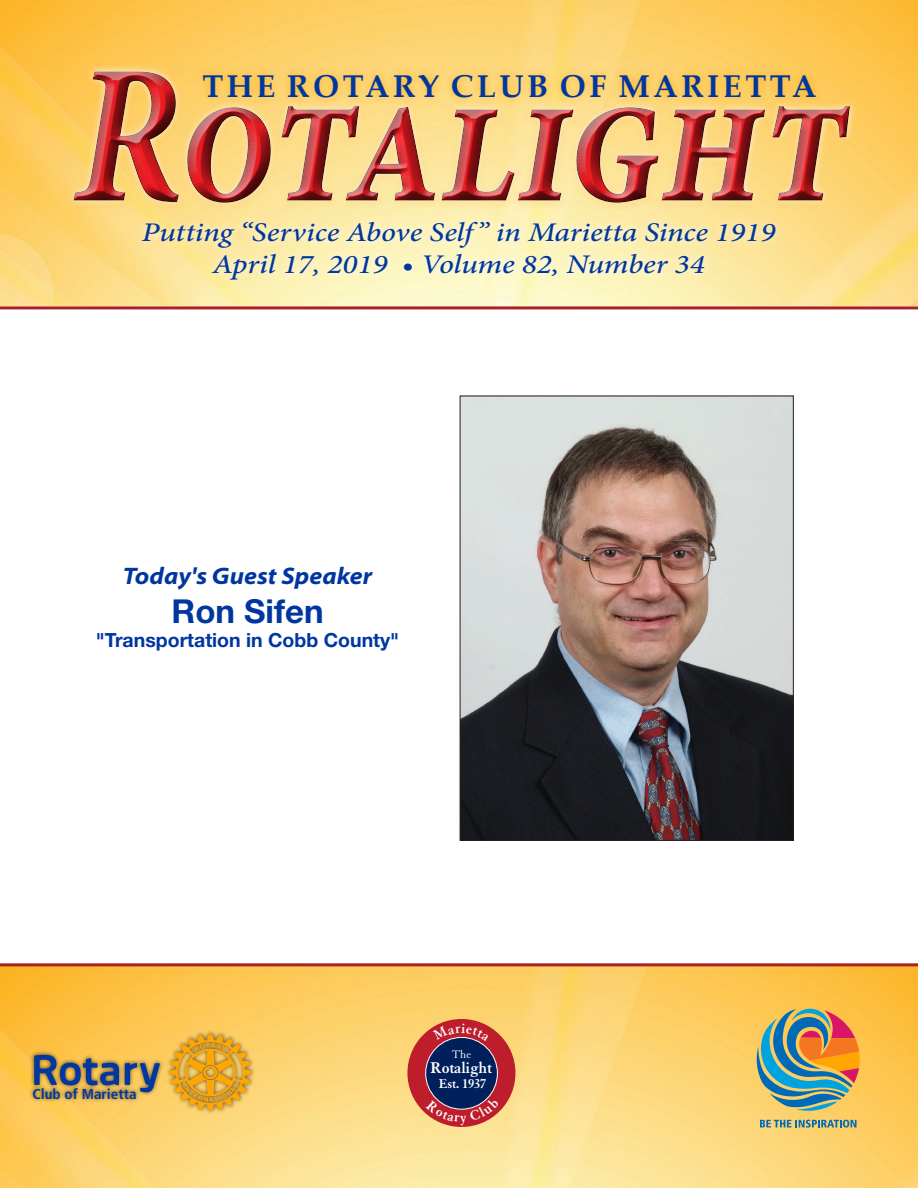
<style>
.page{position:relative;width:918px;height:1188px;background:#fff}
.page>*{position:absolute;margin:0;border:0;box-sizing:border-box;transform-origin:0 0}
.t1{font:italic 700 188.55px "Minion Pro";color:#ee1d23;scale:.83 1}
.t2{font:700 33px "Helvetica Neue LT Std";color:#0036a0}
.t3{font:700 31.5px "Palatino Linotype";letter-spacing:.11em;color:#0036a0}
.t4{font:italic 500 27px "Minion Pro";letter-spacing:-.005em;color:#0036a0;scale:1.16 1}
.t5{font:italic 700 semi-expanded 24px "Myriad Pro";color:#0036a0}
.t6{font:700 19.5px "Helvetica Neue LT Std";color:#0036a0}
.t7{font:700 16.95px "Granjon LT Std";letter-spacing:-.01em;color:#fff}
.t8{font:700 condensed 14.25px "Frutiger LT Std";color:#0036a0;scale:1.06 1}
.t9{font:700 13.95px "Granjon LT Std";letter-spacing:-.01em;color:#fff}
.t10{font:12px "Granjon LT Std";color:#fff}
.s1{font-size:196.5px}
</style>
<div class="page">
<img style="left:0;top:966px;width:918px;height:222px">
<div style="left:407px;top:1019px;width:108px;height:108px;background:#be1d2c;border-radius:50%"></div>
<div style="left:426px;top:1037px;width:71px;height:72px;background:#00205b;border-radius:50%"></div>
<hr style="left:0;top:306px;width:918px;height:3px;background:#aa2122">
<hr style="left:0;top:963px;width:918px;height:3px;background:#aa2122">
<svg style="left:760px;top:1120px;width:97px;height:8px"></svg>
<svg style="left:757px;top:1009px;width:104px;height:102px;background:#9c9978"></svg>
<img style="left:0;top:0;width:918px;height:306px">
<div style="left:21px;top:0;width:897px;height:274px;background:#fff;opacity:.75"></div>
<div style="left:63px;top:60px;width:798px;height:145px;background:#fff;opacity:.75"></div>
<div style="left:63px;top:75px;width:798px;height:138px;background:#231f20;opacity:.75"></div>
<div style="left:194px;top:65px;width:630px;height:41px;background:#ffa700;opacity:.75"></div>
<div style="left:134px;top:213px;width:651px;height:76px;background:#fff;opacity:.75"></div>
<div style="left:29px;top:1030px;width:227px;height:85px;background:#231f20;opacity:.75"></div>
<svg style="left:34px;top:1055px;width:126px;height:37px;background:#8f8569"></svg>
<svg style="left:170px;top:1034px;width:81px;height:77px;background:#e4ab37"></svg>
<img style="left:462px;top:398px;width:330px;height:441px">
<div style="left:460px;top:396px;width:334px;height:445px;border:1px solid #231f20"></div>
<svg style="left:426px;top:1097px;width:73px;height:29px"></svg>
<svg style="left:433px;top:1023px;width:56px;height:18px"></svg>
<h1 class="t1" style="left:74px;top:5px;width:933px"><span class="s1">R</span>otalight</h1>
<p class="t3" style="left:202px;top:64px;width:616px">THE ROTARY CLUB OF MARIETTA</p>
<p class="t4" style="left:142px;top:214px;width:548px">Putting “Service Above Self ” in Marietta Since 1919</p>
<p class="t4" style="left:212px;top:245px;width:426px">April 17, 2019 • Volume 82, Number 34</p>
<p class="t5" style="left:123px;top:560px;width:251px">Today's Guest Speaker</p>
<p class="t2" style="left:172px;top:591px;width:154px">Ron Sifen</p>
<p class="t6" style="left:96px;top:628px;width:305px">"Transportation in Cobb County"</p>
<p class="t8" style="left:32px;top:1085px;width:100px">Club of Marietta</p>
<p class="t10" style="left:452px;top:1048px;width:21px">The</p>
<p class="t7" style="left:431px;top:1058px;width:63px">Rotalight</p>
<p class="t9" style="left:439px;top:1076px;width:49px">Est. 1937</p>
</div>
